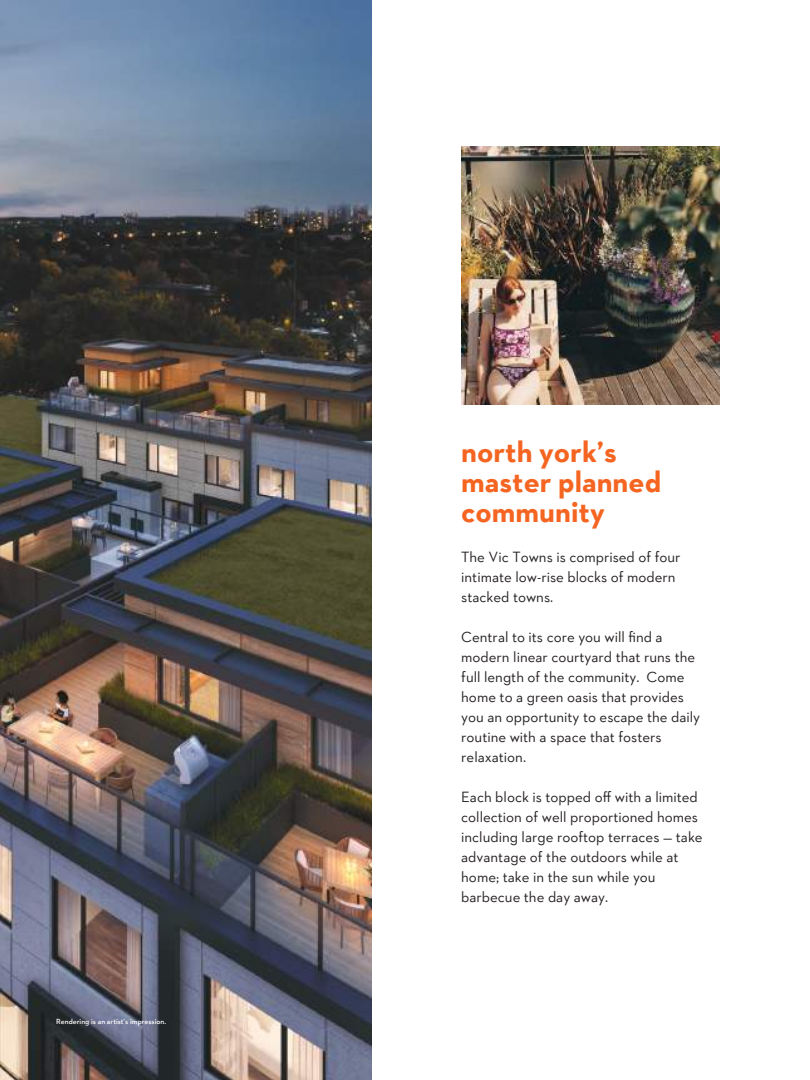
<style>
.page{position:relative;width:810px;height:1080px;background:#fff}
.page>*{position:absolute;margin:0;border:0;box-sizing:border-box;transform-origin:0 0}
.t1{font:700 30px/30px "Neutraface 2 Text";color:#f56521}
.t2{font:15px/20px "Neutraface 2 Text";color:#241f1f}
.t3{font:600 7.5px "Neutraface 2 Text";color:#fff}
</style>
<div class="page">
<img style="left:0;top:0;width:371px;height:1080px">
<img style="left:461px;top:146px;width:259px;height:259px">
<p class="t3" style="left:56px;top:1018px;width:111px">Rendering is an artist’s impression.</p>
<h1 class="t1" style="left:461px;top:439px;width:201px">north york’s master planned community</h1>
<p class="t2" style="left:461px;top:548px;width:221px">The Vic Towns is comprised of four intimate low-rise blocks of modern stacked towns.</p>
<p class="t2" style="left:461px;top:628px;width:240px">Central to its core you will find a modern linear courtyard that runs the full length of the community. Come home to a green oasis that provides you an opportunity to escape the daily routine with a space that fosters relaxation.</p>
<p class="t2" style="left:461px;top:788px;width:243px">Each block is topped off with a limited collection of well proportioned homes including large rooftop terraces — take advantage of the outdoors while at home; take in the sun while you barbecue the day away.</p>
</div>
